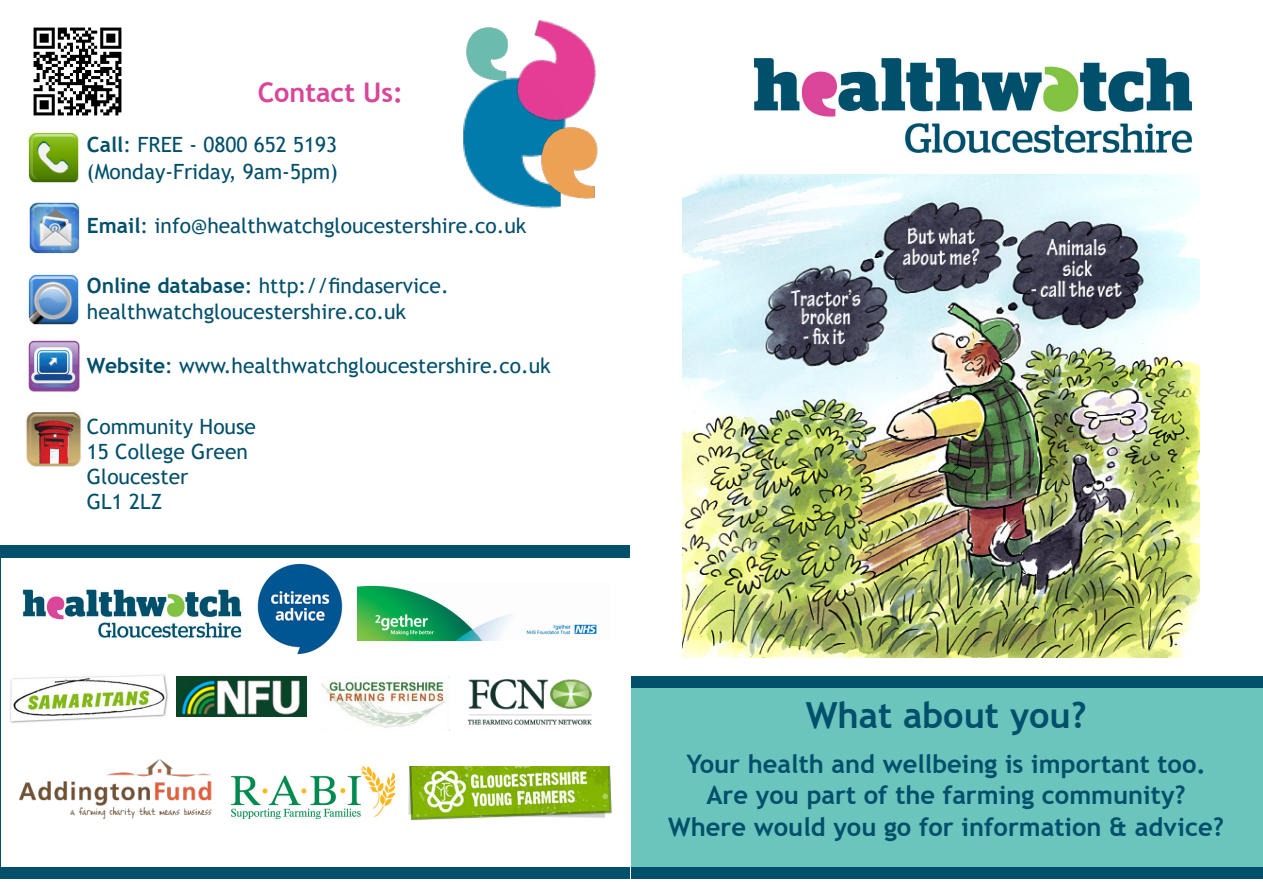
<style>
.page{position:relative;width:1263px;height:893px;background:#fff}
.page>*{position:absolute;margin:0;border:0;box-sizing:border-box;transform-origin:0 0}
.t1{font:700 36px "Trebuchet MS";color:#004f6b}
.t2{font:700 27px "Trebuchet MS";color:#da4599}
.t3{font:700 25.5px "Trebuchet MS";color:#004f6b}
.t4{font:21px/25.2px "Trebuchet MS";color:#004f6b}
.s1{font-weight:700}
</style>
<div class="page">
<div style="left:0;top:545px;width:629px;height:333px;background:#004f6b"></div>
<div style="left:1px;top:558px;width:630px;height:308px;background:#fff"></div>
<div style="left:631px;top:676px;width:632px;height:202px;background:#004f6b"></div>
<div style="left:631px;top:688px;width:632px;height:178px;background:#6bc5bd"></div>
<img style="left:463px;top:82px;width:98px;height:127px">
<img style="left:494px;top:20px;width:103px;height:116px">
<img style="left:466px;top:25px;width:50px;height:57px">
<img style="left:531px;top:124px;width:67px;height:77px">
<img style="left:754px;top:57px;width:439px;height:96px">
<img style="left:257px;top:563px;width:86px;height:91px">
<img style="left:231px;top:766px;width:164px;height:52px">
<img style="left:467px;top:679px;width:125px;height:46px">
<img style="left:408px;top:766px;width:204px;height:54px">
<img style="left:176px;top:676px;width:131px;height:40px">
<img style="left:322px;top:676px;width:128px;height:54px">
<img style="left:22px;top:589px;width:220px;height:49px">
<img style="left:357px;top:585px;width:240px;height:56px">
<img style="left:28px;top:132px;width:51px;height:51px">
<img style="left:29px;top:202px;width:51px;height:52px">
<img style="left:28px;top:274px;width:51px;height:51px">
<img style="left:28px;top:340px;width:52px;height:52px">
<img style="left:26px;top:412px;width:55px;height:55px">
<img style="left:33px;top:27px;width:89px;height:89px">
<img style="left:682px;top:174px;width:518px;height:484px">
<img style="left:10px;top:674px;width:158px;height:49px">
<img style="left:19px;top:759px;width:193px;height:60px">
<p class="t2" style="left:258px;top:75px;width:147px">Contact Us:</p>
<p class="t4" style="left:87px;top:132px;width:252px"><span class="s1">Call</span>: FREE - 0800 652 5193</p>
<p class="t4" style="left:87px;top:159px;width:252px">(Monday-Friday, 9am-5pm)</p>
<p class="t4" style="left:87px;top:213px;width:441px"><span class="s1">Email</span>: info@healthwatchgloucestershire.co.uk</p>
<p class="t4" style="left:87px;top:273px;width:363px"><span class="s1">Online database</span>: http://findaservice. healthwatchgloucestershire.co.uk</p>
<p class="t4" style="left:87px;top:352px;width:465px"><span class="s1">Website</span>: www.healthwatchgloucestershire.co.uk</p>
<p class="t4" style="left:87px;top:413px;width:171px">Community House</p>
<p class="t4" style="left:87px;top:439px;width:163px">15 College Green</p>
<p class="t4" style="left:87px;top:464px;width:103px">Gloucester</p>
<p class="t4" style="left:87px;top:489px;width:77px">GL1 2LZ</p>
<p class="t1" style="left:806px;top:693px;width:282px">What about you?</p>
<p class="t3" style="left:686px;top:748px;width:521px">Your health and wellbeing is important too.</p>
<p class="t3" style="left:706px;top:779px;width:481px">Are you part of the farming community?</p>
<p class="t3" style="left:668px;top:811px;width:557px">Where would you go for information &amp; advice?</p>
</div>
